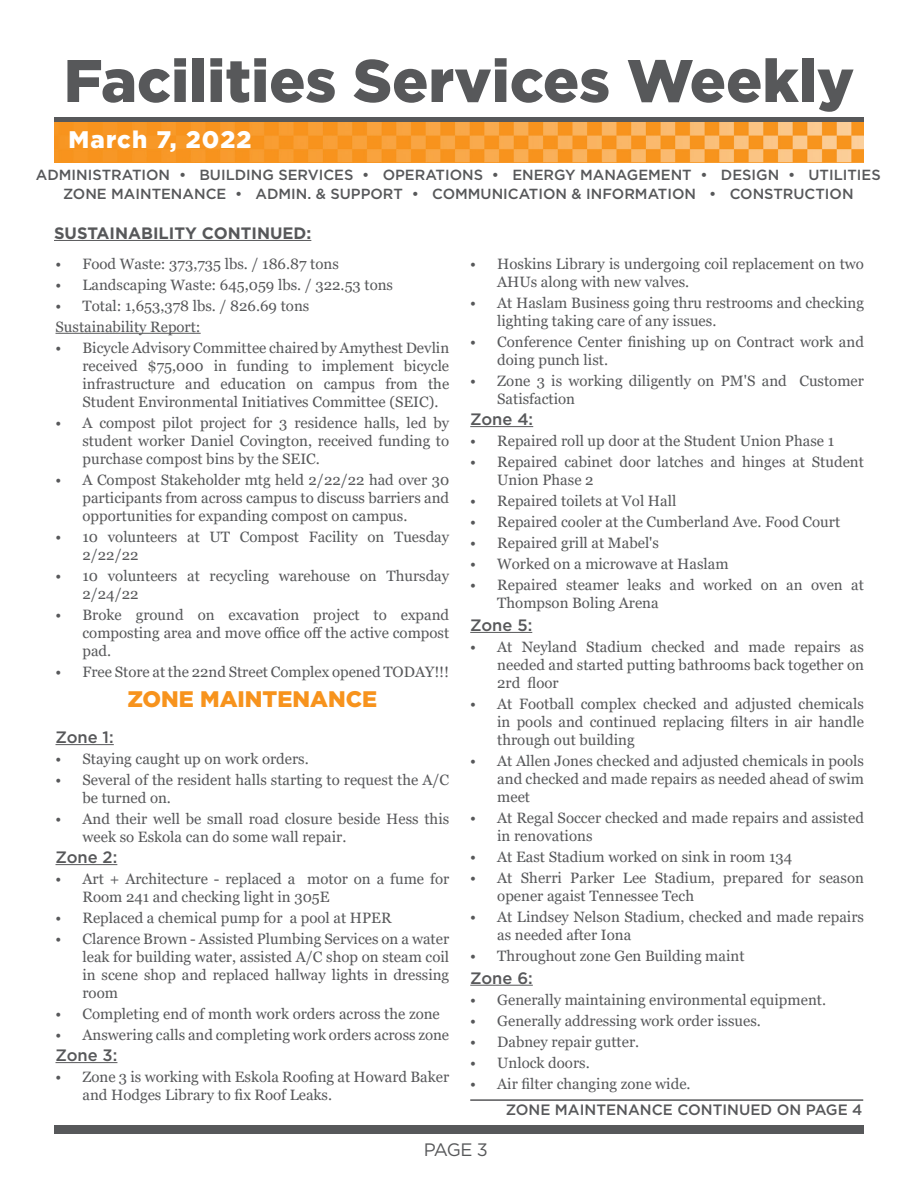
<style>
.page{position:relative;width:918px;height:1188px;background:#fff}
.page>*{position:absolute;margin:0;border:0;box-sizing:border-box;transform-origin:0 0}
.t1{font:900 60px "Gotham";color:#57585a}
.t2{font:900 24px "Gotham";letter-spacing:.05em;color:#fff}
.t3{font:900 22.5px "Gotham";color:#f7931d}
.t4{font:18px "Gotham";color:#57585a}
.t5{font:500 16.5px "Gotham";color:#57585a}
.t6{font:700 16.5px "Gotham";color:#57585a}
.t7{font:15px/18px "Georgia";color:#57585a}
.t8{font:500 15px "Gotham";color:#57585a}
.t9{font:500 14.7px "Gotham";color:#57585a}
</style>
<div class="page">
<div style="left:54px;top:1125px;width:810px;height:9px;background:#57585a"></div>
<hr style="left:56px;top:333px;width:145px;height:1px;background:#57585a">
<hr style="left:56px;top:744px;width:58px;height:1px;background:#57585a">
<hr style="left:56px;top:864px;width:61px;height:1px;background:#57585a">
<hr style="left:56px;top:1062px;width:61px;height:1px;background:#57585a">
<hr style="left:470px;top:426px;width:63px;height:1px;background:#57585a">
<hr style="left:470px;top:632px;width:62px;height:1px;background:#57585a">
<hr style="left:470px;top:985px;width:63px;height:1px;background:#57585a">
<div style="left:54px;top:117px;width:810px;height:6px;background:#57585a"></div>
<img style="left:54px;top:122px;width:810px;height:40px">
<hr style="left:470px;top:1099px;width:393px;height:2px;background:#57585a">
<hr style="left:54px;top:240px;width:257px;height:1px;background:#57585a">
<p class="t1" style="left:64px;top:39px;width:792px">Facilities Services Weekly</p>
<p class="t2" style="left:68px;top:123px;width:185px">March 7, 2022</p>
<p class="t9" style="left:36px;top:165px;width:846px">ADMINISTRATION • BUILDING SERVICES • OPERATIONS • ENERGY MANAGEMENT • DESIGN • UTILITIES</p>
<p class="t9" style="left:63px;top:185px;width:792px">ZONE MAINTENANCE • ADMIN. &amp; SUPPORT • COMMUNICATION &amp; INFORMATION • CONSTRUCTION</p>
<p class="t6" style="left:54px;top:222px;width:259px">SUSTAINABILITY CONTINUED:</p>
<p class="t7" style="left:56px;top:255px;width:285px">• Food Waste: 373,735 lbs. / 186.87 tons</p>
<p class="t7" style="left:56px;top:276px;width:339px">• Landscaping Waste: 645,059 lbs. / 322.53 tons</p>
<p class="t7" style="left:56px;top:297px;width:255px">• Total: 1,653,378 lbs. / 826.69 tons</p>
<p class="t7" style="left:56px;top:318px;width:147px">Sustainability Report:</p>
<p class="t7" style="left:82px;top:339px;width:368px;text-align:justify;text-indent:-27px">• Bicycle Advisory Committee chaired by Amythest Devlin received $75,000 in funding to implement bicycle infrastructure and education on campus from the Student Environmental Initiatives Committee (SEIC).</p>
<p class="t7" style="left:82px;top:414px;width:368px;text-align:justify;text-indent:-27px">• A compost pilot project for 3 residence halls, led by student worker Daniel Covington, received funding to purchase compost bins by the SEIC.</p>
<p class="t7" style="left:82px;top:471px;width:368px;text-align:justify;text-indent:-27px">• A Compost Stakeholder mtg held 2/22/22 had over 30 participants from across campus to discuss barriers and opportunities for expanding compost on campus.</p>
<p class="t7" style="left:82px;top:528px;width:368px;text-indent:-27px">• 10 volunteers at UT Compost Facility on Tuesday<br>2/22/22</p>
<p class="t7" style="left:82px;top:567px;width:368px;text-indent:-27px">• 10 volunteers at recycling warehouse on Thursday<br>2/24/22</p>
<p class="t7" style="left:82px;top:606px;width:368px;text-align:justify;text-indent:-27px">• Broke ground on excavation project to expand composting area and move office off the active compost pad.</p>
<p class="t7" style="left:56px;top:663px;width:395px">• Free Store at the 22nd Street Complex opened TODAY!!!</p>
<p class="t3" style="left:128px;top:684px;width:251px">ZONE MAINTENANCE</p>
<p class="t5" style="left:56px;top:726px;width:60px">Zone 1:</p>
<p class="t7" style="left:56px;top:750px;width:255px">• Staying caught up on work orders.</p>
<p class="t7" style="left:82px;top:771px;width:368px;text-indent:-27px">• Several of the resident halls starting to request the A/C be turned on.</p>
<p class="t7" style="left:82px;top:810px;width:368px;text-indent:-27px">• And their well be small road closure beside Hess this week so Eskola can do some wall repair.</p>
<p class="t5" style="left:56px;top:846px;width:63px">Zone 2:</p>
<p class="t7" style="left:82px;top:870px;width:368px;text-indent:-27px">• Art + Architecture - replaced a motor on a fume for<br>Room 241 and checking light in 305E</p>
<p class="t7" style="left:56px;top:909px;width:338px">• Replaced a chemical pump for a pool at HPER</p>
<p class="t7" style="left:82px;top:930px;width:368px;text-align:justify;text-indent:-27px">• Clarence Brown - Assisted Plumbing Services on a water leak for building water, assisted A/C shop on steam coil in scene shop and replaced hallway lights in dressing room</p>
<p class="t7" style="left:56px;top:1005px;width:386px">• Completing end of month work orders across the zone</p>
<p class="t7" style="left:56px;top:1026px;width:395px">• Answering calls and completing work orders across zone</p>
<p class="t5" style="left:56px;top:1044px;width:63px">Zone 3:</p>
<p class="t7" style="left:82px;top:1068px;width:368px;text-indent:-27px">• Zone 3 is working with Eskola Roofing at Howard Baker and Hodges Library to fix Roof Leaks.</p>
<p class="t7" style="left:497px;top:255px;width:368px;text-indent:-27px">• Hoskins Library is undergoing coil replacement on two<br>AHUs along with new valves.</p>
<p class="t7" style="left:497px;top:294px;width:368px;text-indent:-27px">• At Haslam Business going thru restrooms and checking lighting taking care of any issues.</p>
<p class="t7" style="left:497px;top:333px;width:368px;text-indent:-27px">• Conference Center finishing up on Contract work and doing punch list.</p>
<p class="t7" style="left:497px;top:372px;width:368px;text-indent:-27px">• Zone 3 is working diligently on PM'S and Customer<br>Satisfaction</p>
<p class="t5" style="left:470px;top:408px;width:65px">Zone 4:</p>
<p class="t7" style="left:470px;top:432px;width:365px">• Repaired roll up door at the Student Union Phase 1</p>
<p class="t7" style="left:497px;top:453px;width:368px;text-indent:-27px">• Repaired cabinet door latches and hinges at Student<br>Union Phase 2</p>
<p class="t7" style="left:470px;top:492px;width:208px">• Repaired toilets at Vol Hall</p>
<p class="t7" style="left:470px;top:513px;width:371px">• Repaired cooler at the Cumberland Ave. Food Court</p>
<p class="t7" style="left:470px;top:534px;width:190px">• Repaired grill at Mabel's</p>
<p class="t7" style="left:470px;top:555px;width:260px">• Worked on a microwave at Haslam</p>
<p class="t7" style="left:497px;top:576px;width:368px;text-indent:-27px">• Repaired steamer leaks and worked on an oven at<br>Thompson Boling Arena</p>
<p class="t5" style="left:470px;top:614px;width:64px">Zone 5:</p>
<p class="t7" style="left:497px;top:638px;width:368px;text-align:justify;text-indent:-27px">• At Neyland Stadium checked and made repairs as needed and started putting bathrooms back together on 2rd floor</p>
<p class="t7" style="left:497px;top:695px;width:368px;text-align:justify;text-indent:-27px">• At Football complex checked and adjusted chemicals in pools and continued replacing filters in air handle through out building</p>
<p class="t7" style="left:497px;top:752px;width:368px;text-align:justify;text-indent:-27px">• At Allen Jones checked and adjusted chemicals in pools and checked and made repairs as needed ahead of swim meet</p>
<p class="t7" style="left:497px;top:809px;width:368px;text-indent:-27px">• At Regal Soccer checked and made repairs and assisted in renovations</p>
<p class="t7" style="left:470px;top:848px;width:324px">• At East Stadium worked on sink in room 134</p>
<p class="t7" style="left:497px;top:869px;width:368px;text-indent:-27px">• At Sherri Parker Lee Stadium, prepared for season opener agaist Tennessee Tech</p>
<p class="t7" style="left:497px;top:908px;width:368px;text-indent:-27px">• At Lindsey Nelson Stadium, checked and made repairs as needed after Iona</p>
<p class="t7" style="left:470px;top:947px;width:276px">• Throughout zone Gen Building maint</p>
<p class="t5" style="left:470px;top:967px;width:64px">Zone 6:</p>
<p class="t7" style="left:470px;top:991px;width:357px">• Generally maintaining environmental equipment.</p>
<p class="t7" style="left:470px;top:1012px;width:292px">• Generally addressing work order issues.</p>
<p class="t7" style="left:470px;top:1033px;width:171px">• Dabney repair gutter.</p>
<p class="t7" style="left:470px;top:1054px;width:121px">• Unlock doors.</p>
<p class="t7" style="left:470px;top:1075px;width:222px">• Air filter changing zone wide.</p>
<p class="t8" style="left:506px;top:1100px;width:358px">ZONE MAINTENANCE CONTINUED ON PAGE 4</p>
<p class="t4" style="left:424px;top:1138px;width:66px">PAGE 3</p>
</div>
